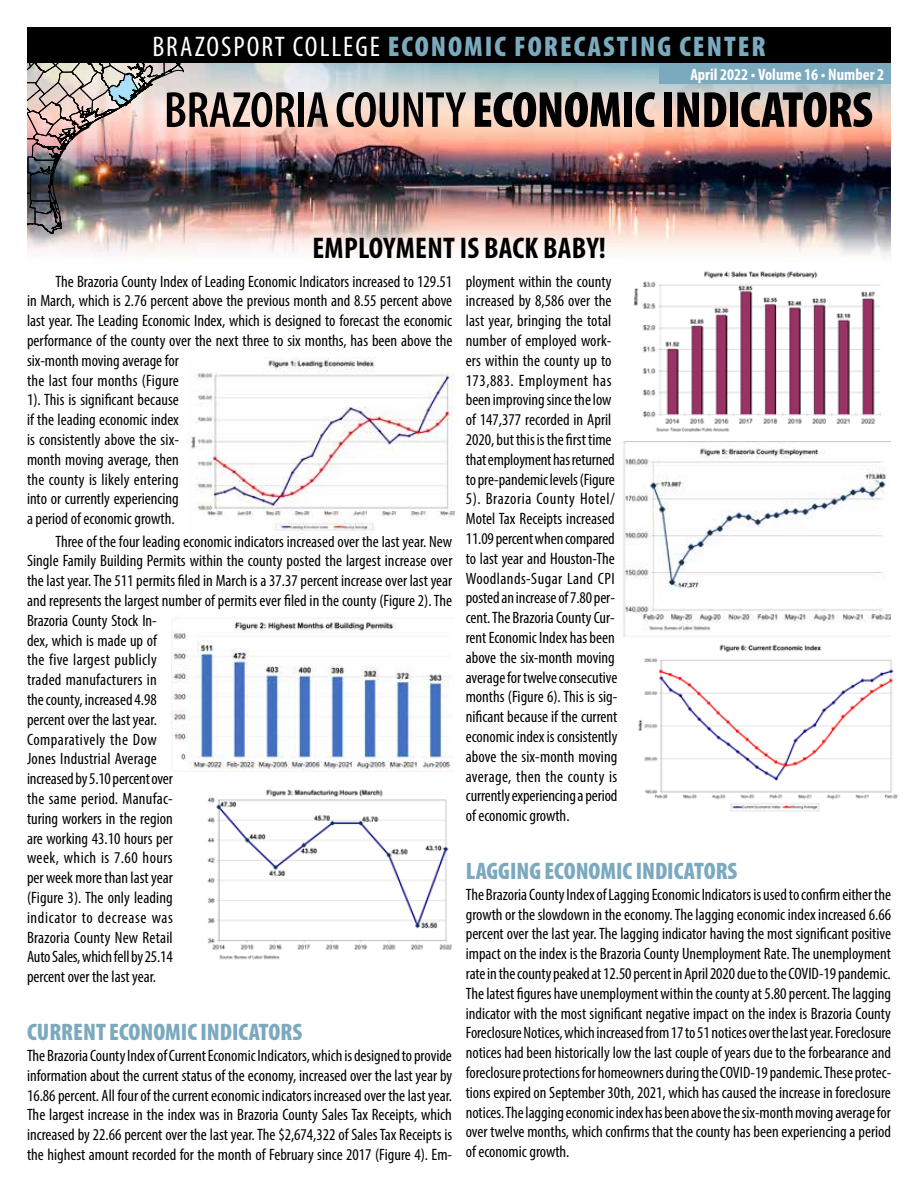
<style>
.page{position:relative;width:918px;height:1188px;background:#fff}
.page>*{position:absolute;margin:0;border:0;box-sizing:border-box;transform-origin:0 0}
.t1{font:900 condensed 51px "Myriad Pro";letter-spacing:-.01em;color:#000}
.t2{font:700 condensed 30px "Myriad Pro";letter-spacing:.01em;color:#000}
.t3{font:900 condensed 28.5px "Myriad Pro";letter-spacing:.07em;color:#7ba9be}
.t4{font:900 condensed 24px "Myriad Pro";color:#7ba9be}
.t5{font:condensed 16.5px/19.8px "Myriad Pro";color:#000}
.t6{font:700 condensed 16.5px "Myriad Pro";color:#fff}
.s1{font-weight:400;color:#fff}
.s2{font-weight:600}
</style>
<div class="page">
<img style="left:27px;top:63px;width:864px;height:193px">
<img style="left:27px;top:63px;width:168px;height:171px">
<div style="left:660px;top:63px;width:231px;height:21px;background:#7ba9be"></div>
<img style="left:187px;top:357px;width:268px;height:177px">
<img style="left:634px;top:271px;width:247px;height:161px">
<img style="left:638px;top:644px;width:259px;height:168px">
<img style="left:172px;top:622px;width:279px;height:148px">
<img style="left:207px;top:789px;width:245px;height:171px">
<img style="left:623px;top:442px;width:268px;height:195px">
<div style="left:27px;top:27px;width:864px;height:36px;background:#000"></div>
<h3 class="t3" style="left:152px;top:28px;width:615px"><span class="s1">BRAZOSPORT COLLEGE</span> ECONOMIC FORECASTING CENTER</h3>
<p class="t6" style="left:690px;top:64px;width:195px">April 2022 • Volume 16 • Number 2</p>
<h1 class="t1" style="left:164px;top:77px;width:711px"><span class="s2">BRAZORIA COUNTY</span> ECONOMIC INDICATORS</h1>
<h2 class="t2" style="left:312px;top:229px;width:295px">EMPLOYMENT IS BACK BABY!</h2>
<p class="t5" style="left:27px;top:271px;width:427px;text-indent:28px">The Brazoria County Index of Leading Economic Indicators increased to 129.51 in March, which is 2.76 percent above the previous month and 8.55 percent above last year. The Leading Economic Index, which is designed to forecast the economic performance of the county over the next three to six months, has been above the six-month moving average for<br>the last four months (Figure<br>1). This is significant because<br>if the leading economic index<br>is consistently above the six-<br>month moving average, then<br>the county is likely entering<br>into or currently experiencing<br>a period of economic growth.</p>
<p class="t5" style="left:27px;top:531px;width:427px;text-indent:28px">Three of the four leading economic indicators increased over the last year. New Single Family Building Permits within the county posted the largest increase over the last year. The 511 permits filed in March is a 37.37 percent increase over last year and represents the largest number of permits ever filed in the county (Figure 2). The Brazoria County Stock In-<br>dex, which is made up of<br>the five largest publicly<br>traded manufacturers in<br>the county, increased 4.98<br>percent over the last year.<br>Comparatively the Dow<br>Jones Industrial Average<br>increased by 5.10 percent over<br>the same period. Manufac-<br>turing workers in the region<br>are working 43.10 hours per<br>week, which is 7.60 hours<br>per week more than last year<br>(Figure 3). The only leading<br>indicator to decrease was<br>Brazoria County New Retail<br>Auto Sales, which fell by 25.14<br>percent over the last year.</p>
<h3 class="t4" style="left:27px;top:1017px;width:277px">CURRENT ECONOMIC INDICATORS</h3>
<p class="t5" style="left:27px;top:1045px;width:427px;text-align:justify">The Brazoria County Index of Current Economic Indicators, which is designed to provide information about the current status of the economy, increased over the last year by 16.86 percent. All four of the current economic indicators increased over the last year.<br>The largest increase in the index was in Brazoria County Sales Tax Receipts, which increased by 22.66 percent over the last year. The $2,674,322 of Sales Tax Receipts is the highest amount recorded for the month of February since 2017 (Figure 4). Em-</p>
<p class="t5" style="left:466px;top:271px;width:153px">ployment within the county increased by 8,586 over the last year, bringing the total number of employed work&shy;ers within the county up to<br>173,883. Employment has been improving since the low of 147,377 recorded in April<br>2020, but this is the first time that employment has returned to pre-pandemic levels (Figure<br>5). Brazoria County Hotel/<br>Motel Tax Receipts increased<br>11.09 percent when compared to last year and Houston-The<br>Woodlands-Sugar Land CPI posted an increase of 7.80 per&shy;cent. The Brazoria County Cur&shy;rent Economic Index has been above the six-month moving average for twelve consecutive months (Figure 6). This is sig&shy;nificant because if the current economic index is consistently above the six-month moving average, then the county is currently experiencing a period of economic growth.</p>
<h3 class="t4" style="left:466px;top:855px;width:273px">LAGGING ECONOMIC INDICATORS</h3>
<p class="t5" style="left:466px;top:884px;width:427px;text-align:justify">The Brazoria County Index of Lagging Economic Indicators is used to confirm either the growth or the slowdown in the economy. The lagging economic index increased 6.66 percent over the last year. The lagging indicator having the most significant positive impact on the index is the Brazoria County Unemployment Rate. The unemployment rate in the county peaked at 12.50 percent in April 2020 due to the COVID-19 pandemic.<br>The latest figures have unemployment within the county at 5.80 percent. The lagging indicator with the most significant negative impact on the index is Brazoria County Foreclosure Notices, which increased from 17 to 51 notices over the last year. Foreclosure notices had been historically low the last couple of years due to the forbearance and foreclosure protections for homeowners during the COVID-19 pandemic. These protec&shy;tions expired on September 30th, 2021, which has caused the increase in foreclosure notices. The lagging economic index has been above the six-month moving average for over twelve months, which confirms that the county has been experiencing a period of economic growth.</p>
</div>
